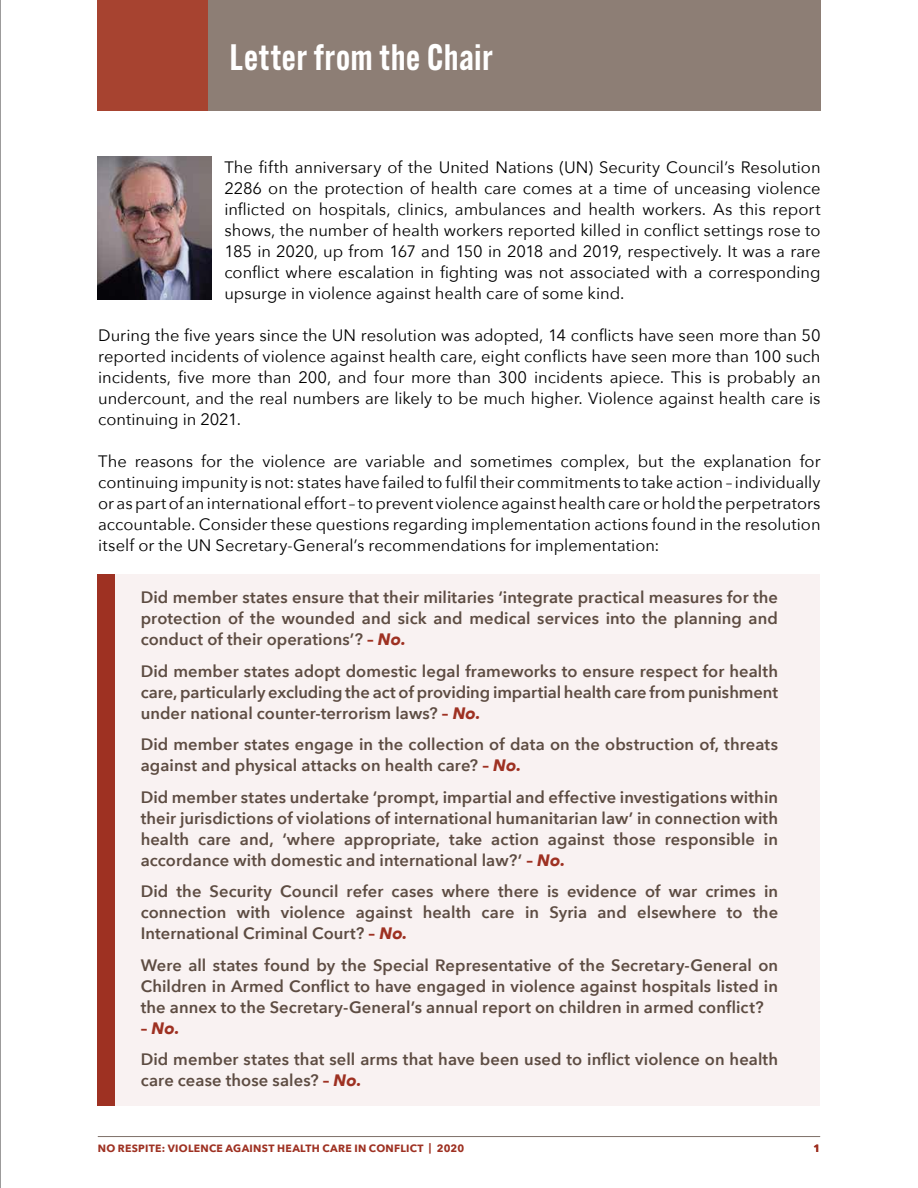
<style>
.page{position:relative;width:918px;height:1188px;background:#fff}
.page>*{position:absolute;margin:0;border:0;box-sizing:border-box;transform-origin:0 0}
.t1{font:600 36px "Alternate Gothic ATF";letter-spacing:.02em;color:#fff}
.Body_copy{font:600 16.5px/21px "Avenir Next";letter-spacing:.005em;color:#5d4c42;text-align:justify}
.Body_copy-2{font:16.5px/21px "Avenir Next";color:#000;text-align:justify}
.Body_copy-3{font:italic 700 16.5px "Avenir Next";color:#9e3122}
.t2{font:700 10.5px "Avenir Next";letter-spacing:.025em;color:#9e3122}
.s1{font-weight:700;color:#9e3122}
.s2{font-weight:700;font-style:italic;color:#9e3122}
.s3{font-style:normal}
</style>
<div class="page">
<div style="left:98px;top:574px;width:722px;height:531px;background:#f9f2f2"></div>
<div style="left:208px;top:0;width:612px;height:110px;background:#8d7e75"></div>
<div style="left:98px;top:0;width:110px;height:110px;background:#a74330"></div>
<img style="left:98px;top:156px;width:114px;height:144px">
<div style="left:98px;top:574px;width:17px;height:531px;background:#9e3122"></div>
<hr style="left:98px;top:1136px;width:722px;height:1px;background:#5d4c42">
<hr style="left:0;top:0;width:1px;height:1188px;background:#706f6f">
<p class="t1" style="left:230px;top:34px;width:265px">Letter from the Chair</p>
<p class="Body_copy-2" style="left:224px;top:156px;width:598px">The fifth anniversary of the United Nations (UN) Security Council’s Resolution 2286 on the protection of health care comes at a time of unceasing violence inflicted on hospitals, clinics, ambulances and health workers. As this report shows, the number of health workers reported killed in conflict settings rose to 185 in 2020, up from 167 and 150 in 2018 and 2019, respectively. It was a rare conflict where escalation in fighting was not associated with a corresponding upsurge in violence against health care of some kind.</p>
<p class="Body_copy-2" style="left:98px;top:324px;width:724px">During the five years since the UN resolution was adopted, 14 conflicts have seen more than 50 reported incidents of violence against health care, eight conflicts have seen more than 100 such incidents, five more than 200, and four more than 300 incidents apiece. This is probably an undercount, and the real numbers are likely to be much higher. Violence against health care is continuing in 2021.</p>
<p class="Body_copy-2" style="left:98px;top:450px;width:724px">The reasons for the violence are variable and sometimes complex, but the explanation for continuing impunity is not: states have failed to fulfil their commitments to take action – individually or as part of an international effort – to prevent violence against health care or hold the perpetrators accountable. Consider these questions regarding implementation actions found in the resolution itself or the UN Secretary-General’s recommendations for implementation:</p>
<p class="Body_copy" style="left:141px;top:587px;width:639px">Did member states ensure that their militaries ‘integrate practical measures for the protection of the wounded and sick and medical services into the planning and conduct of their operations’? <span class="s1">–</span> <span class="s2">No.</span></p>
<p class="Body_copy" style="left:141px;top:660px;width:639px">Did member states adopt domestic legal frameworks to ensure respect for health care, particularly excluding the act of providing impartial health care from punishment under national counter-terrorism laws? <span class="s1">–</span> <span class="s2">No.</span></p>
<p class="Body_copy" style="left:141px;top:734px;width:639px">Did member states engage in the collection of data on the obstruction of, threats against and physical attacks on health care? <span class="s1">–</span> <span class="s2">No.</span></p>
<p class="Body_copy" style="left:141px;top:786px;width:639px">Did member states undertake ‘prompt, impartial and effective investigations within their jurisdictions of violations of international humanitarian law’ in connection with health care and, ‘where appropriate, take action against those responsible in accordance with domestic and international law?’ <span class="s1">–</span> <span class="s2">No.</span></p>
<p class="Body_copy" style="left:141px;top:881px;width:639px">Did the Security Council refer cases where there is evidence of war crimes in connection with violence against health care in Syria and elsewhere to the International Criminal Court? <span class="s1">–</span> <span class="s2">No.</span></p>
<p class="Body_copy" style="left:141px;top:954px;width:639px">Were all states found by the Special Representative of the Secretary-General on Children in Armed Conflict to have engaged in violence against hospitals listed in the annex to the Secretary-General’s annual report on children in armed conflict?</p>
<p class="Body_copy-3" style="left:141px;top:1014px;width:40px"><span class="s3">–</span> No.</p>
<p class="Body_copy" style="left:141px;top:1049px;width:639px">Did member states that sell arms that have been used to inflict violence on health care cease those sales? <span class="s1">–</span> <span class="s2">No.</span></p>
<p class="t2" style="left:98px;top:1139px;width:368px">NO RESPITE: VIOLENCE AGAINST HEALTH CARE IN CONFLICT | 2020</p>
<p class="t2" style="left:813px;top:1139px;width:8px">1</p>
</div>
